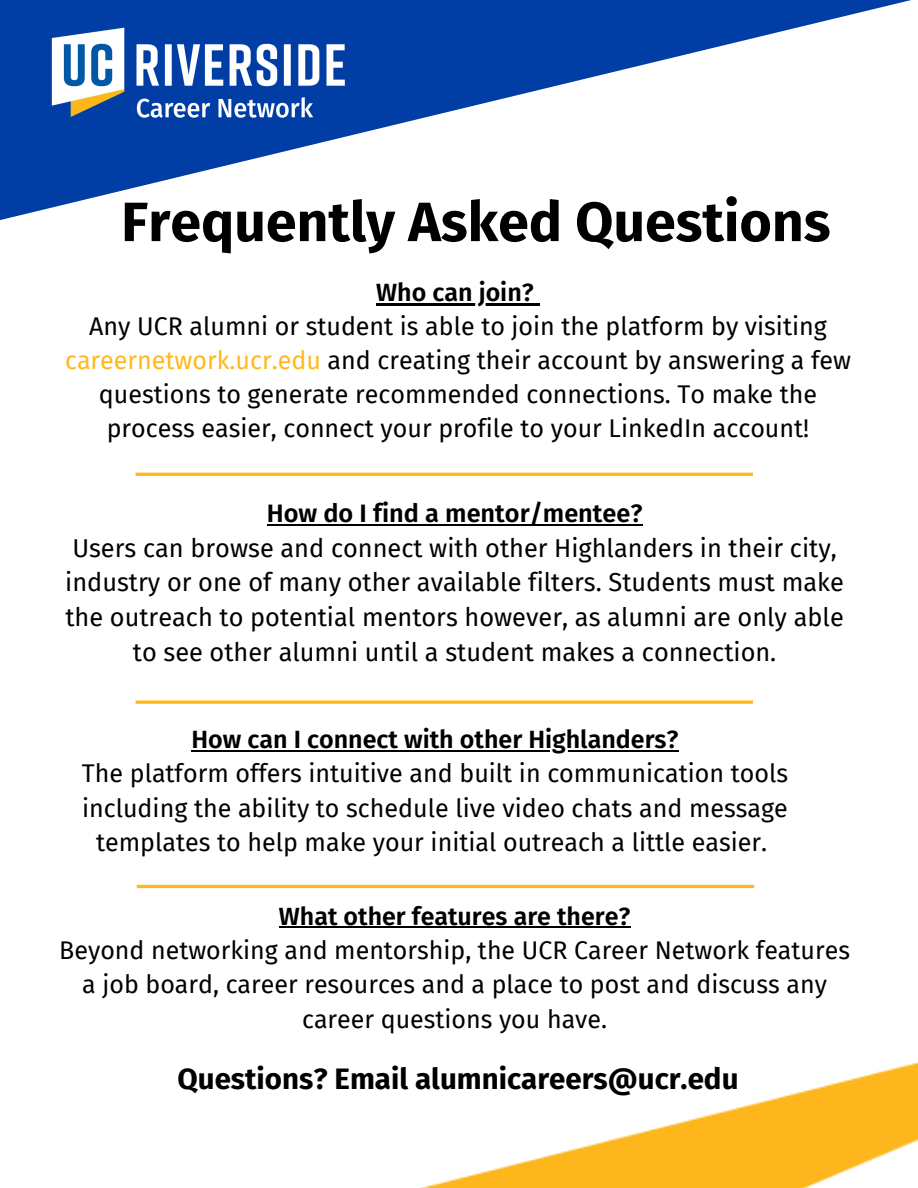
<style>
.page{position:relative;width:918px;height:1188px;background:#fff}
.page>*{position:absolute;margin:0;border:0;box-sizing:border-box;transform-origin:0 0}
.t1{font:700 55.5px "Fira Sans";color:#000}
.t2{font:700 29.55px "Fira Sans";color:#000}
.t3{font:25.35px/34.8px "Fira Sans";color:#000;text-align:center}
.t4{font:600 25.35px "Fira Sans";color:#000}
.t5{font:25.05px/34px "Fira Sans";color:#000;text-align:center}
.t6{font:600 25.05px "Fira Sans";color:#000}
.t7{font:24.9px/34.3px "Fira Sans";color:#000;text-align:center}
.t8{font:600 24.9px "Fira Sans";color:#000}
.s1{color:#ffb81c}
</style>
<div class="page">
<svg style="left:0;top:0;width:911px;height:526px"></svg>
<img style="left:418px;top:1061px;width:500px;height:127px">
<img style="left:29px;top:13px;width:358px;height:128px">
<hr style="left:376px;top:304px;width:158px;height:2px;background:#000">
<svg style="left:534px;top:304px;width:6px;height:2px"></svg>
<svg style="left:136px;top:473px;width:617px;height:3px;background:#ffb91f"></svg>
<hr style="left:267px;top:524px;width:376px;height:1px;background:#000">
<hr style="left:191px;top:750px;width:488px;height:1px;background:#000">
<hr style="left:279px;top:927px;width:351px;height:1px;background:#000">
<svg style="left:136px;top:700px;width:617px;height:4px;background:#ffc443"></svg>
<hr style="left:137px;top:885px;width:617px;height:3px;background:#ffb81c">
<h1 class="t1" style="left:121px;top:189px;width:711px">Frequently Asked Questions</h1>
<p class="t6" style="left:376px;top:278px;width:159px">Who can join?</p>
<p class="t5" style="left:65px;top:310px;width:787px">Any UCR alumni or student is able to join the platform by visiting <span class="s1">careernetwork.ucr.edu</span> and creating their account by answering a few questions to generate recommended connections. To make the process easier, connect your profile to your LinkedIn account!</p>
<p class="t4" style="left:267px;top:498px;width:377px">How do I find a mentor/mentee?</p>
<p class="t3" style="left:65px;top:531px;width:780px">Users can browse and connect with other Highlanders in their city, industry or one of many other available filters. Students must make the outreach to potential mentors however, as alumni are only able to see other alumni until a student makes a connection.</p>
<p class="t6" style="left:191px;top:725px;width:489px">How can I connect with other Highlanders?</p>
<p class="t5" style="left:82px;top:757px;width:708px;line-height:34.5px">The platform offers intuitive and built in communication tools including the ability to schedule live video chats and message templates to help make your initial outreach a little easier.</p>
<p class="t8" style="left:279px;top:901px;width:353px">What other features are there?</p>
<p class="t7" style="left:59px;top:934px;width:792px">Beyond networking and mentorship, the UCR Career Network features a job board, career resources and a place to post and discuss any career questions you have.</p>
<p class="t2" style="left:178px;top:1062px;width:563px">Questions? Email alumnicareers@ucr.edu</p>
</div>
